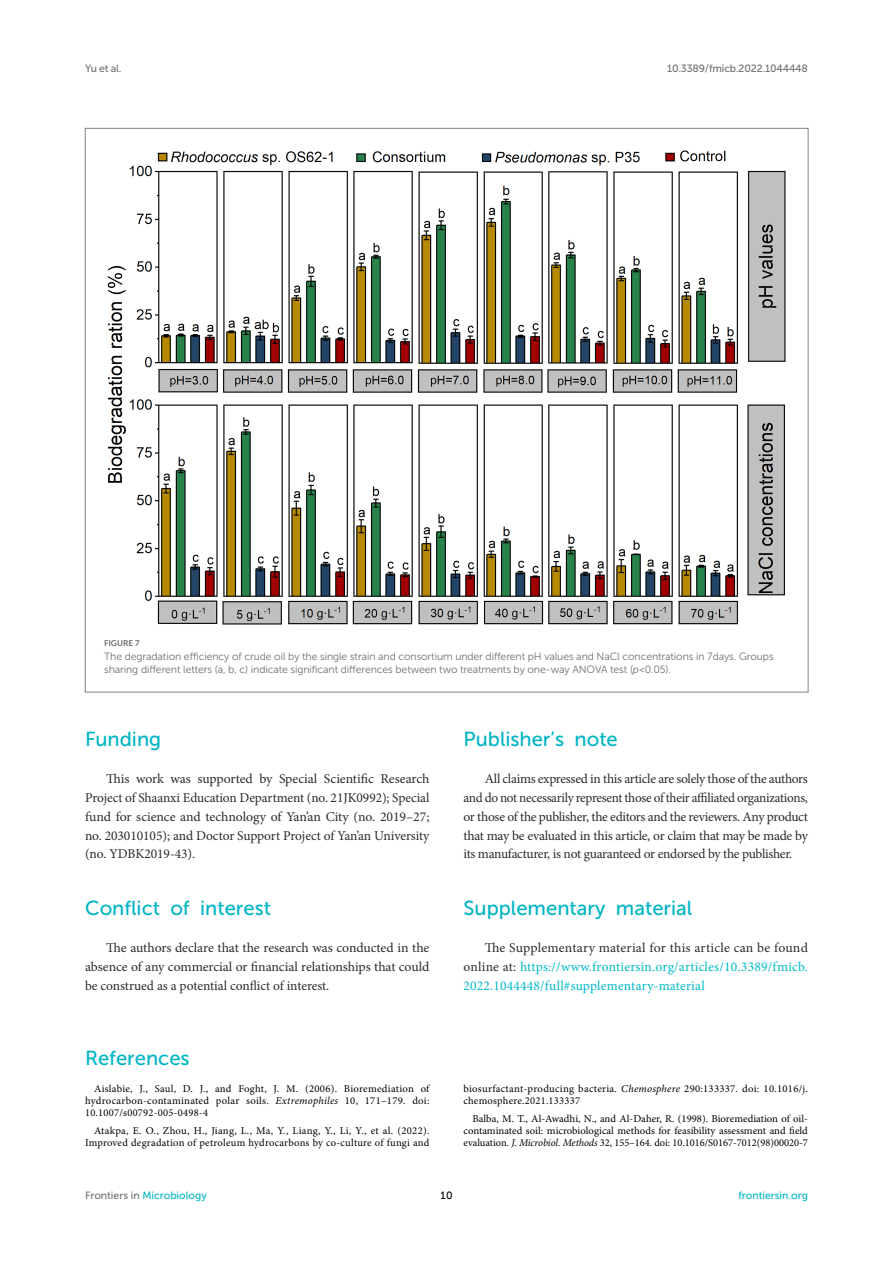
<style>
.page{position:relative;width:893px;height:1263px;background:#fff}
.page>*{position:absolute;margin:0;border:0;box-sizing:border-box;transform-origin:0 0}
.HEAD_1{font:20.25px "Museo Sans 500";color:#00b4c4}
.REF_HD{font:20.25px "Museo Sans 500";color:#00b4c4}
.TEXT_FLUSH{font:13.5px/18.8px "Minion Pro";letter-spacing:-.015em;color:#2b2b2a;text-align:justify}
.TEXT_FLUSH-2{font:13.5px/18.8px "Minion Pro";letter-spacing:.015em;color:#00b9c9;text-align:justify}
.REF{font:10.5px/12px "Minion Pro";letter-spacing:.025em;color:#000;text-align:justify}
.FIG_LEG{font:10.5px/13.5px "Museo Sans 300";letter-spacing:-.01em;color:#706f70}
.t1{font:10.5px "Museo Sans 500";color:#00b4c4}
.t2{font:10.5px "Museo Sans 500";letter-spacing:-.015em;color:#706f70}
.t3{font:10.5px "Museo Sans 500";color:#000}
.FIG_HD{font:8.25px "Museo Sans 700";letter-spacing:-.01em;color:#706f70}
.s1{font-style:italic}
.s2{color:#2b2b2a}
.s3{color:#706f70}
</style>
<div class="page">
<img style="left:107px;top:150px;width:679px;height:475px">
<p class="t2" style="left:85px;top:63px;width:38px">Yu et al.</p>
<p class="t2" style="left:667px;top:63px;width:142px">10.3389/fmicb.2022.1044448</p>
<p class="FIG_HD" style="left:104px;top:639px;width:37px">FIGURE 7</p>
<p class="FIG_LEG" style="left:104px;top:649px;width:671px">The degradation efficiency of crude oil by the single strain and consortium under different pH values and NaCl concentrations in 7 days. Groups sharing different letters (a, b, c) indicate significant differences between two treatments by one-way ANOVA test (<span class="s1">p</span> &lt; 0.05).</p>
<p class="HEAD_1" style="left:85px;top:728px;width:78px">Funding</p>
<p class="TEXT_FLUSH" style="left:85px;top:770px;width:346px;text-indent:21px">This work was supported by Special Scientific Research Project of Shaanxi Education Department (no. 21JK0992); Special fund for science and technology of Yan’an City (no. 2019–27; no. 203010105); and Doctor Support Project of Yan’an University (no. YDBK2019-43).</p>
<p class="HEAD_1" style="left:85px;top:896px;width:187px">Conflict of interest</p>
<p class="TEXT_FLUSH" style="left:85px;top:938px;width:346px;text-indent:21px">The authors declare that the research was conducted in the absence of any commercial or financial relationships that could be construed as a potential conflict of interest.</p>
<p class="REF_HD" style="left:85px;top:1046px;width:106px">References</p>
<p class="REF" style="left:85px;top:1082px;width:346px;text-indent:9px">Aislabie, J., Saul, D. J., and Foght, J. M. (2006). Bioremediation of hydrocarbon-contaminated polar soils. <span class="s1">Extremophiles</span> 10, 171–179. doi:<br>10.1007/s00792-005-0498-4</p>
<p class="REF" style="left:85px;top:1124px;width:346px;text-align:right">Atakpa, E. O., Zhou, H., Jiang, L., Ma, Y., Liang, Y., Li, Y., et al. (2022).<br>Improved degradation of petroleum hydrocarbons by co-culture of fungi and</p>
<p class="HEAD_1" style="left:463px;top:728px;width:156px">Publisher’s note</p>
<p class="TEXT_FLUSH" style="left:463px;top:770px;width:346px;text-indent:21px">All claims expressed in this article are solely those of the authors and do not necessarily represent those of their affiliated organizations, or those of the publisher, the editors and the reviewers. Any product that may be evaluated in this article, or claim that may be made by its manufacturer, is not guaranteed or endorsed by the publisher.</p>
<p class="HEAD_1" style="left:463px;top:896px;width:230px">Supplementary material</p>
<p class="TEXT_FLUSH-2" style="left:463px;top:938px;width:346px;text-indent:21px"><span class="s2">The Supplementary material for this article can be found online at:</span> https://www.frontiersin.org/articles/10.3389/fmicb.<br>2022.1044448/full#supplementary-material</p>
<p class="REF" style="left:463px;top:1082px;width:346px">biosurfactant-producing bacteria. <span class="s1">Chemosphere</span> 290:133337. doi: 10.1016/j. chemosphere.2021.133337</p>
<p class="REF" style="left:463px;top:1112px;width:346px;text-indent:9px">Balba, M. T., Al-Awadhi, N., and Al-Daher, R. (1998). Bioremediation of oil&shy;contaminated soil: microbiological methods for feasibility assessment and field evaluation. <span class="s1">J. Microbiol. Methods</span> 32, 155–164. doi: 10.1016/S0167-7012(98)00020-7</p>
<p class="t1" style="left:85px;top:1190px;width:123px"><span class="s3">Frontiers in</span> Microbiology</p>
<p class="t3" style="left:440px;top:1190px;width:14px">10</p>
<p class="t1" style="left:738px;top:1190px;width:71px">frontiersin.org</p>
</div>
